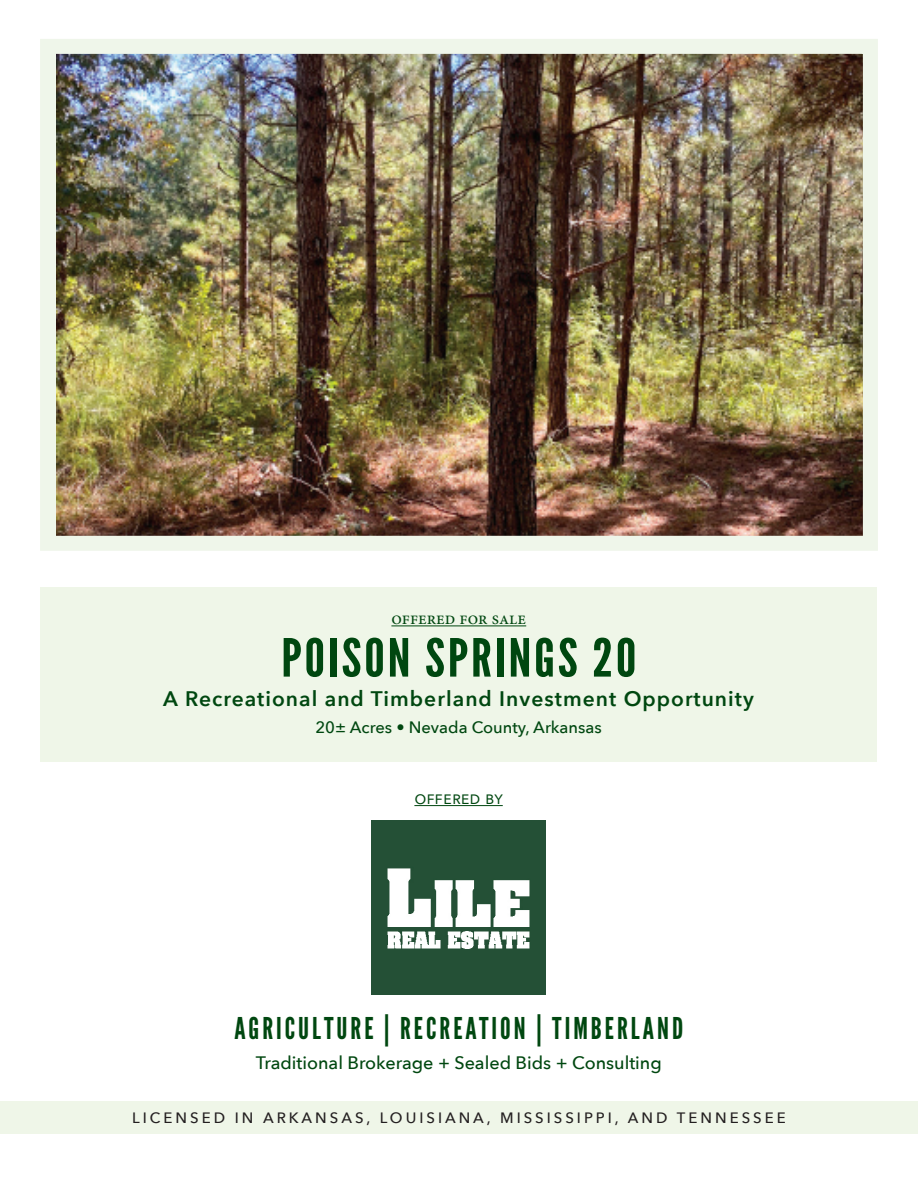
<style>
.page{position:relative;width:918px;height:1188px;background:#fff}
.page>*{position:absolute;margin:0;border:0;box-sizing:border-box;transform-origin:0 0}
.t1{font:52.5px "League Gothic";letter-spacing:.05em;color:#004710;scale:1.1 1}
.t2{font:30px "League Gothic";letter-spacing:.1em;color:#004710}
.t3{font:600 21px "Avenir Next";letter-spacing:.05em;color:#004710}
.t4{font:500 18px "Avenir Next";color:#004710}
.t5{font:18px "Minion Pro";color:#004710}
.t6{font:18px "Avenir Next";color:#004710}
.t7{font:500 16.5px "Avenir Next";color:#004710}
.t8{font:500 15px "Avenir Next";letter-spacing:.2em;color:#231f20}
</style>
<div class="page">
<img style="left:56px;top:55px;width:806px;height:480px">
<div style="left:40px;top:39px;width:838px;height:512px;border:15px solid #eff6ea"></div>
<div style="left:0;top:1102px;width:918px;height:32px;background:#eff6e8"></div>
<div style="left:40px;top:588px;width:837px;height:174px;background:#eff6e8"></div>
<hr style="left:391px;top:625px;width:135px;height:1px;background:#004710">
<img style="left:372px;top:821px;width:174px;height:174px">
<hr style="left:414px;top:805px;width:89px;height:1px;background:#004710">
<p class="t5" style="left:391px;top:606px;width:136px">offered for sale</p>
<h1 class="t1" style="left:281px;top:627px;width:324px">POISON SPRINGS 20</h1>
<h3 class="t3" style="left:163px;top:681px;width:592px">A Recreational and Timberland Investment Opportunity</h3>
<p class="t7" style="left:315px;top:713px;width:288px">20± Acres • Nevada County, Arkansas</p>
<p class="t6" style="left:414px;top:783px;width:90px">offered by</p>
<h2 class="t2" style="left:234px;top:1010px;width:450px">AGRICULTURE | RECREATION | TIMBERLAND</h2>
<p class="t4" style="left:256px;top:1047px;width:407px">Traditional Brokerage + Sealed Bids + Consulting</p>
<p class="t8" style="left:132px;top:1105px;width:655px">LICENSED IN ARKANSAS, LOUISIANA, MISSISSIPPI, AND TENNESSEE</p>
</div>
